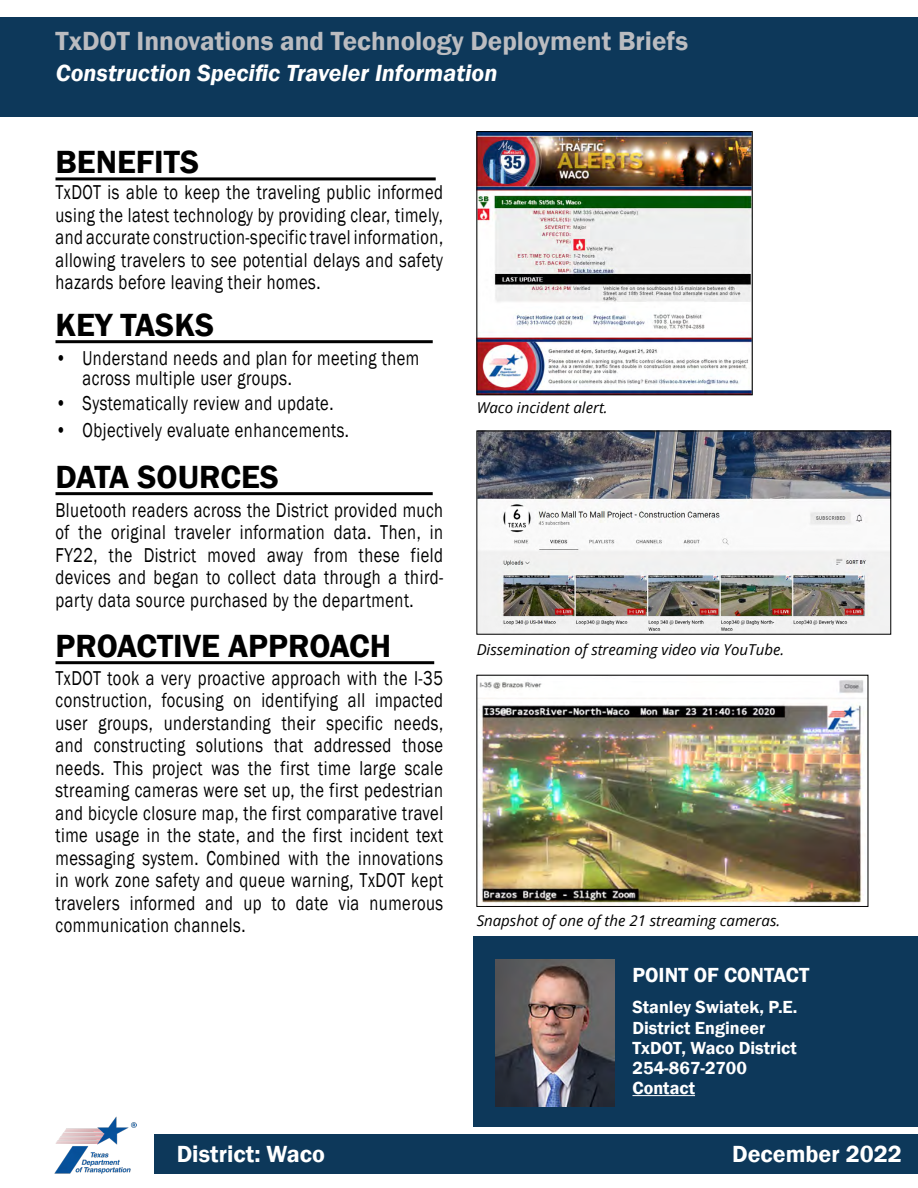
<style>
.page{position:relative;width:918px;height:1188px;background:#fff}
.page>*{position:absolute;margin:0;border:0;box-sizing:border-box;transform-origin:0 0}
.t1{font:600 33px "Franklin Gothic";color:#000}
.t2{font:600 27px "Franklin Gothic";color:#bbbcc0}
.t3{font:italic 600 24px "Franklin Gothic";color:#fff}
.t4{font:600 24px "Franklin Gothic";color:#fff}
.t5{font:600 21px "Franklin Gothic";color:#fff}
.t6{font:20.7px/22.5px "Franklin Gothic";letter-spacing:.03em;color:#000;text-align:justify;scale:.8 1}
.t7{font:600 18px/20.2px "Franklin Gothic";color:#fff}
.t8{font:italic 15px "Open Sans";color:#000}
</style>
<div class="page">
<div style="left:0;top:17px;width:918px;height:100px;background:#0d385a"></div>
<div style="left:474px;top:936px;width:444px;height:190px;background:#0d385a"></div>
<img style="left:479px;top:680px;width:387px;height:225px">
<div style="left:477px;top:675px;width:391px;height:232px;border:1px solid #000"></div>
<img style="left:479px;top:433px;width:410px;height:199px">
<div style="left:477px;top:431px;width:414px;height:203px;border:1px solid #000"></div>
<img style="left:479px;top:133px;width:271px;height:260px">
<div style="left:477px;top:131px;width:275px;height:264px;border:1px solid #000"></div>
<hr style="left:56px;top:492px;width:377px;height:3px;background:#000">
<hr style="left:56px;top:661px;width:378px;height:3px;background:#000">
<hr style="left:56px;top:340px;width:377px;height:3px;background:#000">
<img style="left:495px;top:959px;width:120px;height:147px">
<hr style="left:632px;top:1095px;width:63px;height:1px;background:#fff">
<div style="left:155px;top:1134px;width:763px;height:39px;background:#0d385a"></div>
<img style="left:55px;top:1116px;width:81px;height:57px">
<hr style="left:56px;top:177px;width:380px;height:3px;background:#000">
<h2 class="t2" style="left:56px;top:25px;width:634px">TxDOT Innovations and Technology Deployment Briefs</h2>
<p class="t3" style="left:56px;top:58px;width:443px">Construction Specific Traveler Information</p>
<h1 class="t1" style="left:56px;top:141px;width:146px">BENEFITS</h1>
<p class="t6" style="left:56px;top:182px;width:486px">TxDOT is able to keep the traveling public informed using the latest technology by providing clear, timely, and accurate construction-specific travel information, allowing travelers to see potential delays and safety hazards before leaving their homes.</p>
<h1 class="t1" style="left:56px;top:304px;width:160px">KEY TASKS</h1>
<p class="t6" style="left:82px;top:349px;width:422px;line-height:19.5px;text-indent:-27px">• Understand needs and plan for meeting them across multiple user groups.</p>
<p class="t6" style="left:56px;top:393px;width:349px">• Systematically review and update.</p>
<p class="t6" style="left:56px;top:420px;width:368px">• Objectively evaluate enhancements.</p>
<h1 class="t1" style="left:56px;top:456px;width:225px">DATA SOURCES</h1>
<p class="t6" style="left:56px;top:499px;width:486px">Bluetooth readers across the District provided much of the original traveler information data. Then, in FY22, the District moved away from these field devices and began to collect data through a third&shy;party data source purchased by the department.</p>
<h1 class="t1" style="left:56px;top:625px;width:337px">PROACTIVE APPROACH</h1>
<p class="t6" style="left:56px;top:667px;width:486px">TxDOT took a very proactive approach with the I-35 construction, focusing on identifying all impacted user groups, understanding their specific needs, and constructing solutions that addressed those needs. This project was the first time large scale streaming cameras were set up, the first pedestrian and bicycle closure map, the first comparative travel time usage in the state, and the first incident text messaging system. Combined with the innovations in work zone safety and queue warning, TxDOT kept travelers informed and up to date via numerous communication channels.</p>
<p class="t8" style="left:477px;top:398px;width:133px">Waco incident alert.</p>
<p class="t8" style="left:477px;top:639px;width:309px">Dissemination of streaming video via YouTube.</p>
<p class="t8" style="left:477px;top:910px;width:305px">Snapshot of one of the 21 streaming cameras.</p>
<p class="t5" style="left:632px;top:962px;width:178px">POINT OF CONTACT</p>
<p class="t7" style="left:632px;top:997px;width:167px">Stanley Swiatek, P.E.<br>District Engineer<br>TxDOT, Waco District<br>254-867-2700<br>Contact</p>
<p class="t4" style="left:177px;top:1139px;width:150px">District: Waco</p>
<p class="t4" style="left:732px;top:1139px;width:171px">December 2022</p>
</div>
